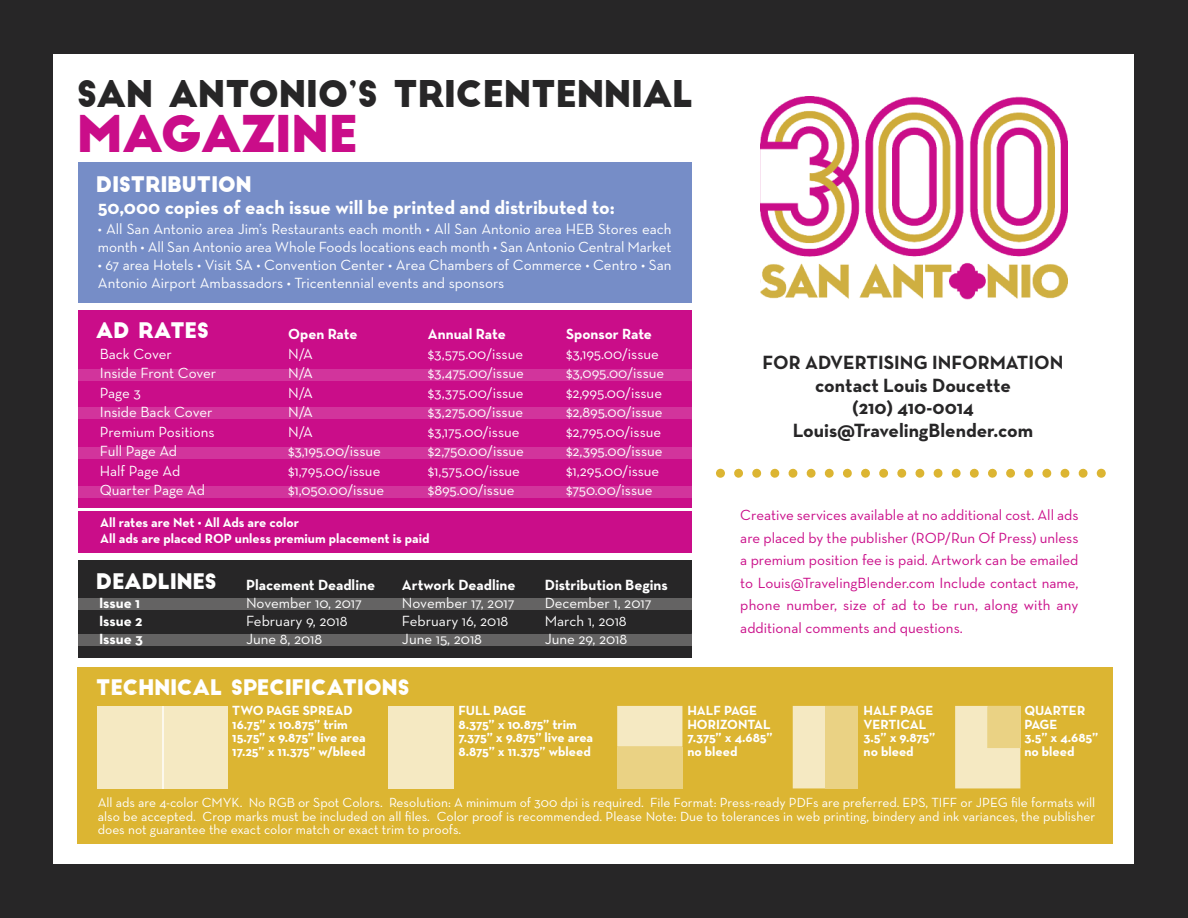
<style>
.page{position:relative;width:1188px;height:918px;background:#272627}
.page>*{position:absolute;margin:0;border:0;box-sizing:border-box;transform-origin:0 0}
.t1{font:49.5px "Big John";letter-spacing:-.025em;color:#ca0d89}
.t2{font:36px "Big John";letter-spacing:-.025em;color:#272627}
.t3{font:21px "Big John";letter-spacing:-.025em;color:#fff}
.t4{font:700 19.5px/22.5px "Neutra Text";color:#272627;text-align:center}
.t5{font:700 19.5px "Neutra Text";color:#fff}
.t6{font:15px/18px "Neutra Text";color:#fff}
.t7{font:15px/22.5px "Neutra Text";color:#ca0d89;text-align:justify}
.t8{font:700 15px "Neutra Text";color:#fff}
.t9{font:13.5px/13.5px "Neutra Text";color:#fff;text-align:justify}
.t10{font:700 13.5px/13.5px "Neutra Text";color:#fff}
</style>
<div class="page">
<div style="left:54px;top:54px;width:1080px;height:810px;background:#fff"></div>
<img style="left:760px;top:96px;width:308px;height:204px">
<div style="left:78px;top:162px;width:614px;height:141px;background:#768dc7"></div>
<div style="left:78px;top:667px;width:1035px;height:177px;background:#dcb532"></div>
<div style="left:78px;top:560px;width:614px;height:98px;background:#272627"></div>
<div style="left:78px;top:310px;width:614px;height:197px;background:#ca0d89"></div>
<div style="left:78px;top:511px;width:614px;height:41px;background:#ca0d89"></div>
<div style="left:78px;top:369px;width:614px;height:12px;background:#d2349c"></div>
<div style="left:78px;top:407px;width:614px;height:12px;background:#d2349c"></div>
<div style="left:78px;top:447px;width:614px;height:12px;background:#d2349c"></div>
<div style="left:78px;top:486px;width:614px;height:12px;background:#d2349c"></div>
<div style="left:78px;top:598px;width:614px;height:12px;background:#646363"></div>
<div style="left:78px;top:634px;width:614px;height:12px;background:#646363"></div>
<div style="left:98px;top:706px;width:64px;height:82px;background:#f5e9c2"></div>
<div style="left:163px;top:706px;width:64px;height:82px;background:#f5e9c2"></div>
<hr style="left:162px;top:706px;width:1px;height:82px;background:#fcf8ed">
<div style="left:388px;top:706px;width:65px;height:82px;background:#f5e9c2"></div>
<div style="left:617px;top:706px;width:65px;height:41px;background:#f5e9c2"></div>
<div style="left:617px;top:747px;width:65px;height:41px;background:#ead284"></div>
<div style="left:793px;top:706px;width:32px;height:82px;background:#f5e9c2"></div>
<div style="left:955px;top:706px;width:65px;height:82px;background:#f5e9c2"></div>
<div style="left:825px;top:706px;width:33px;height:82px;background:#ead284"></div>
<div style="left:988px;top:706px;width:32px;height:42px;background:#ead284"></div>
<svg style="left:716px;top:469px;width:390px;height:9px"></svg>
<h2 class="t2" style="left:76px;top:77px;width:619px">SAN ANTONIO’S TRICENTENNIAL</h2>
<h1 class="t1" style="left:76px;top:111px;width:284px">MAGAZINE</h1>
<h3 class="t3" style="left:96px;top:175px;width:158px">DISTRIBUTION</h3>
<h3 class="t5" style="left:98px;top:195px;width:518px">50,000 copies of each issue will be printed and distributed to:</h3>
<p class="t6" style="left:98px;top:220px;width:575px">• All San Antonio area Jim’s Restaurants each month • All San Antonio area HEB Stores each month • All San Antonio area Whole Foods locations each month • San Antonio Central Market</p>
<p class="t6" style="left:98px;top:256px;width:575px">• 67 area Hotels • Visit SA • Convention Center • Area Chambers of Commerce • Centro • San<br>Antonio Airport Ambassadors • Tricentennial events and sponsors</p>
<h3 class="t3" style="left:96px;top:321px;width:115px">AD RATES</h3>
<p class="t8" style="left:288px;top:325px;width:71px">Open Rate</p>
<p class="t8" style="left:428px;top:325px;width:79px">Annual Rate</p>
<p class="t8" style="left:566px;top:325px;width:88px">Sponsor Rate</p>
<p class="t6" style="left:100px;top:344px;width:74px">Back Cover</p>
<p class="t6" style="left:288px;top:344px;width:27px">N/A</p>
<p class="t6" style="left:428px;top:344px;width:97px">$3,575.00/issue</p>
<p class="t6" style="left:566px;top:344px;width:94px">$3,195.00/issue</p>
<p class="t6" style="left:100px;top:364px;width:118px">Inside Front Cover</p>
<p class="t6" style="left:288px;top:364px;width:27px">N/A</p>
<p class="t6" style="left:428px;top:364px;width:98px">$3,475.00/issue</p>
<p class="t6" style="left:566px;top:364px;width:100px">$3,095.00/issue</p>
<p class="t6" style="left:100px;top:383px;width:42px">Page 3</p>
<p class="t6" style="left:288px;top:383px;width:27px">N/A</p>
<p class="t6" style="left:428px;top:383px;width:97px">$3,375.00/issue</p>
<p class="t6" style="left:566px;top:383px;width:98px">$2,995.00/issue</p>
<p class="t6" style="left:100px;top:403px;width:114px">Inside Back Cover</p>
<p class="t6" style="left:288px;top:403px;width:27px">N/A</p>
<p class="t6" style="left:428px;top:403px;width:97px">$3,275.00/issue</p>
<p class="t6" style="left:566px;top:403px;width:98px">$2,895.00/issue</p>
<p class="t6" style="left:100px;top:422px;width:116px">Premium Positions</p>
<p class="t6" style="left:288px;top:422px;width:27px">N/A</p>
<p class="t6" style="left:428px;top:422px;width:93px">$3,175.00/issue</p>
<p class="t6" style="left:566px;top:422px;width:97px">$2,795.00/issue</p>
<p class="t6" style="left:100px;top:442px;width:79px">Full Page Ad</p>
<p class="t6" style="left:288px;top:442px;width:94px">$3,195.00/issue</p>
<p class="t6" style="left:428px;top:442px;width:98px">$2,750.00/issue</p>
<p class="t6" style="left:566px;top:442px;width:98px">$2,395.00/issue</p>
<p class="t6" style="left:100px;top:461px;width:82px">Half Page Ad</p>
<p class="t6" style="left:288px;top:461px;width:94px">$1,795.00/issue</p>
<p class="t6" style="left:428px;top:461px;width:94px">$1,575.00/issue</p>
<p class="t6" style="left:566px;top:461px;width:95px">$1,295.00/issue</p>
<p class="t6" style="left:100px;top:481px;width:107px">Quarter Page Ad</p>
<p class="t6" style="left:288px;top:481px;width:98px">$1,050.00/issue</p>
<p class="t6" style="left:428px;top:481px;width:88px">$895.00/issue</p>
<p class="t6" style="left:566px;top:481px;width:88px">$750.00/issue</p>
<p class="t10" style="left:100px;top:514px;width:331px;line-height:16.2px">All rates are Net • All Ads are color<br>All ads are placed ROP unless premium placement is paid</p>
<p class="t8" style="left:246px;top:575px;width:131px">Placement Deadline</p>
<p class="t8" style="left:402px;top:575px;width:115px">Artwork Deadline</p>
<p class="t8" style="left:545px;top:575px;width:125px">Distribution Begins</p>
<p class="t8" style="left:99px;top:593px;width:43px">Issue 1</p>
<p class="t6" style="left:246px;top:593px;width:117px">November 10, 2017</p>
<p class="t6" style="left:402px;top:593px;width:114px">November 17, 2017</p>
<p class="t6" style="left:545px;top:593px;width:108px">December 1, 2017</p>
<p class="t8" style="left:99px;top:611px;width:45px">Issue 2</p>
<p class="t6" style="left:246px;top:611px;width:103px">February 9, 2018</p>
<p class="t6" style="left:402px;top:611px;width:108px">February 16, 2018</p>
<p class="t6" style="left:545px;top:611px;width:84px">March 1, 2018</p>
<p class="t8" style="left:99px;top:629px;width:45px">Issue 3</p>
<p class="t6" style="left:246px;top:629px;width:78px">June 8, 2018</p>
<p class="t6" style="left:402px;top:629px;width:82px">June 15, 2018</p>
<p class="t6" style="left:545px;top:629px;width:84px">June 29, 2018</p>
<h3 class="t3" style="left:96px;top:571px;width:123px">DEADLINES</h3>
<h3 class="t3" style="left:96px;top:678px;width:315px">TECHNICAL SPECIFICATIONS</h3>
<h3 class="t4" style="left:763px;top:351px;width:302px">FOR ADVERTISING INFORMATION contact Louis Doucette<br>(210) 410-0014<br>Louis@TravelingBlender.com</h3>
<p class="t7" style="left:740px;top:503px;width:340px">Creative services available at no additional cost. All ads are placed by the publisher (ROP/Run Of Press) unless a premium position fee is paid. Artwork can be emailed to Louis@TravelingBlender.com Include contact name, phone number, size of ad to be run, along with any additional comments and questions.</p>
<p class="t10" style="left:232px;top:704px;width:135px">TWO PAGE SPREAD<br>16.75” x 10.875” trim<br>15.75” x 9.875” live area<br>17.25” x 11.375” w/bleed</p>
<p class="t10" style="left:458px;top:704px;width:136px">FULL PAGE<br>8.375” x 10.875” trim<br>7.375” x 9.875” live area<br>8.875” x 11.375” wbleed</p>
<p class="t10" style="left:687px;top:704px;width:87px">HALF PAGE<br>HORIZONTAL<br>7.375” x 4.685” no bleed</p>
<p class="t10" style="left:864px;top:704px;width:73px">HALF PAGE<br>VERTICAL<br>3.5” x 9.875” no bleed</p>
<p class="t10" style="left:1024px;top:704px;width:75px">QUARTER<br>PAGE<br>3.5” x 4.685” no bleed</p>
<p class="t9" style="left:98px;top:796px;width:999px">All ads are 4-color CMYK. No RGB or Spot Colors. Resolution: A minimum of 300 dpi is required. File Format: Press-ready PDFs are preferred. EPS, TIFF or JPEG file formats will also be accepted. Crop marks must be included on all files. Color proof is recommended. Please Note: Due to tolerances in web printing, bindery and ink variances, the publisher does not guarantee the exact color match or exact trim to proofs.</p>
</div>
